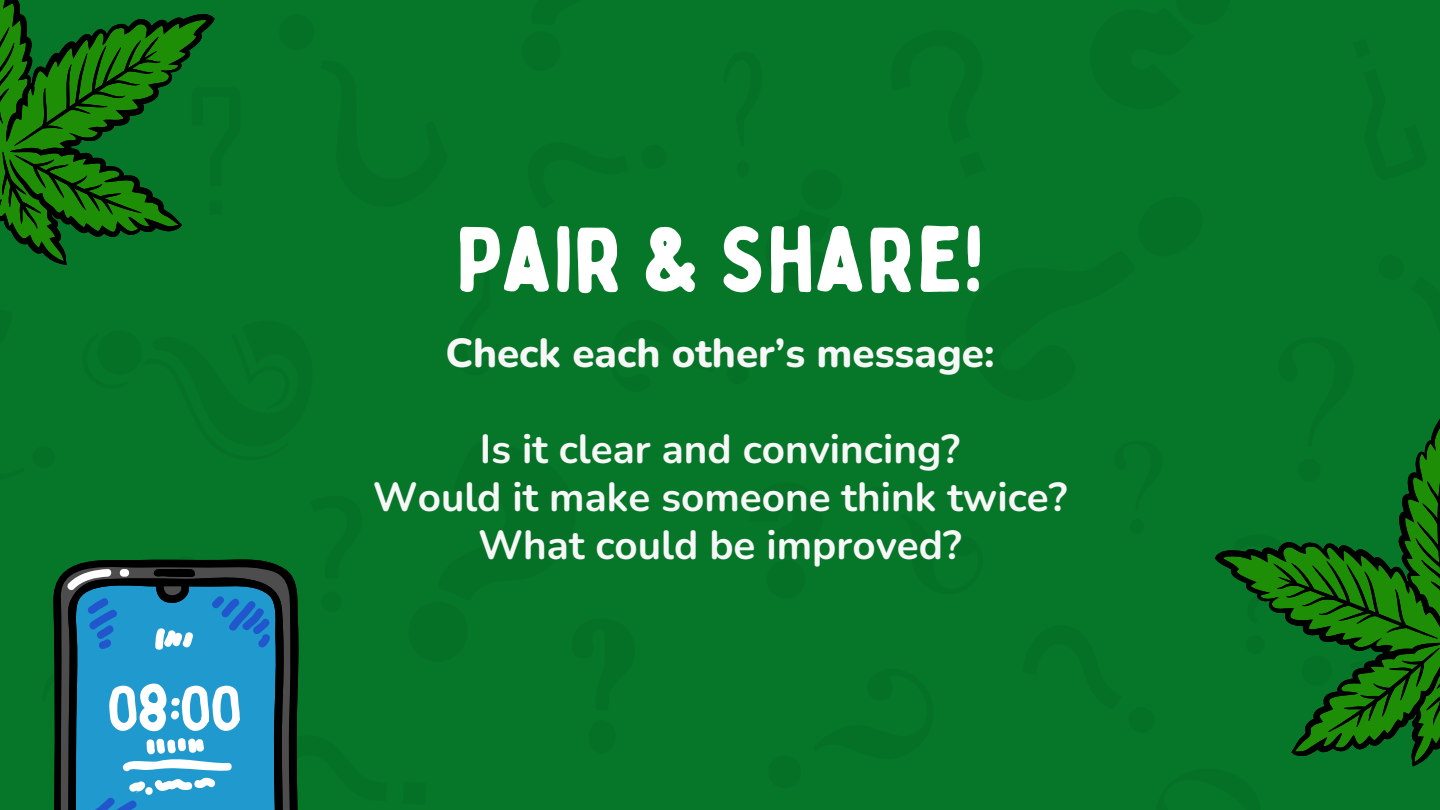
<style>
.page{position:relative;width:1440px;height:810px;background:#067629}
.page>*{position:absolute;margin:0;border:0;box-sizing:border-box;transform-origin:0 0}
.t1{font:92.2px "Bobby Jones Soft";color:#fff}
.t2{font:700 40.4px "Nunito";color:#f7f7f7}
.t3{font:800 40.4px "Nunito";color:#f7f7f7}
</style>
<div class="page">
<svg style="left:1214px;top:550px;width:219px;height:217px"></svg>
<svg style="left:1230px;top:419px;width:210px;height:331px"></svg>
<svg style="left:0;top:0;width:299px;height:810px"></svg>
<p class="t1" style="left:456px;top:202px;width:529px">PAIR &amp; SHARE!</p>
<p class="t3" style="left:445px;top:327px;width:551px">Check each other’s message:</p>
<h1 class="t2" style="left:480px;top:423px;width:481px">Is it clear and convincing?</h1>
<p class="t2" style="left:373px;top:471px;width:696px">Would it make someone think twice?</p>
<p class="t2" style="left:478px;top:519px;width:485px">What could be improved?</p>
</div>
